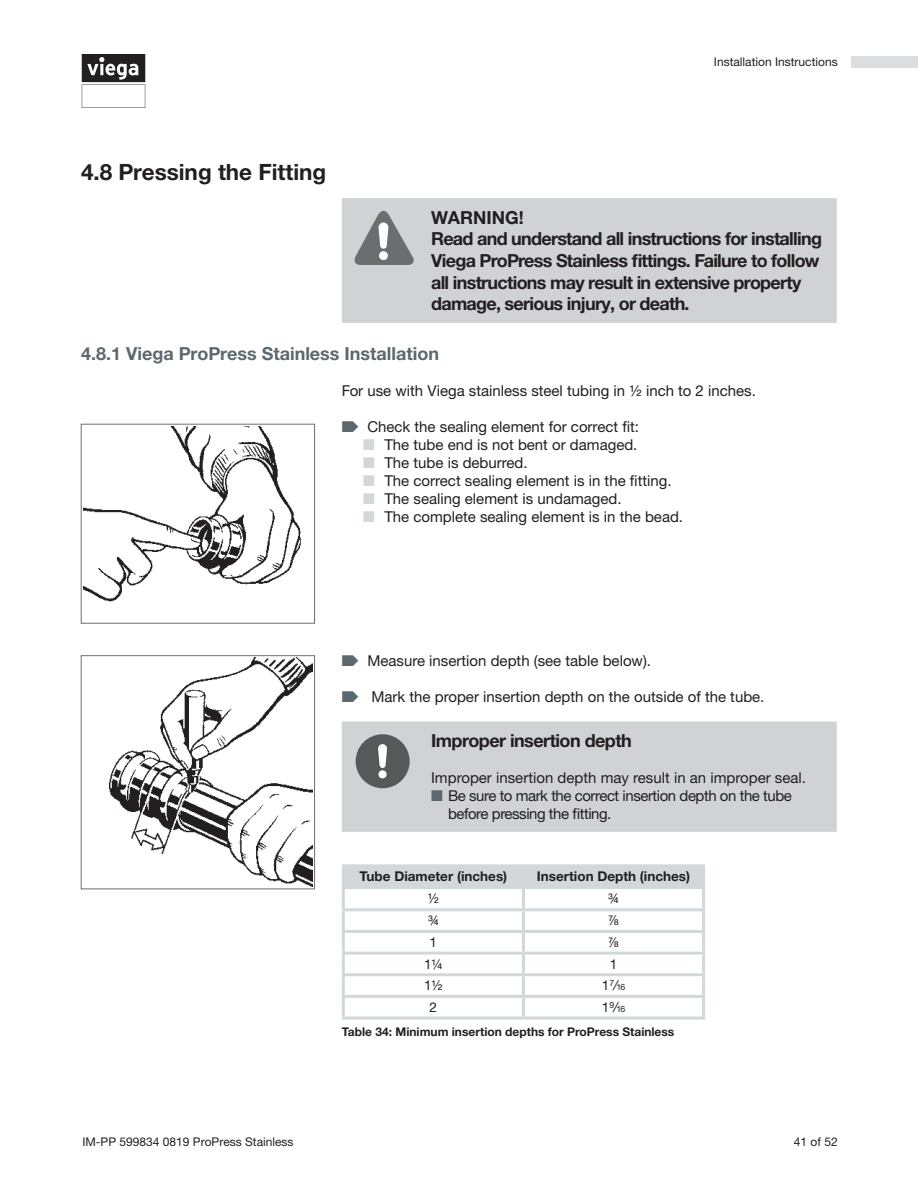
<style>
.page{position:relative;width:918px;height:1188px;background:#fff}
.page>*{position:absolute;margin:0;border:0;box-sizing:border-box;transform-origin:0 0}
.t1{font:22.5px "M Ying Hei PR Cfor Viega W7";color:#231f20}
.t2{font:18px/21.6px "M Ying Hei PR Cfor Viega W7";letter-spacing:-.04em;color:#231f20}
.t3{font:18px "M Ying Hei PR Cfor Viega W7";color:#5c686e}
.t4{font:15px "M Ying Hei PR Cfor Viega W4";color:#231f20}
.t5{font:15px/18px "M Ying Hei PR Cfor Viega W4";letter-spacing:-.03em;color:#231f20}
.t6{font:13.5px "M Ying Hei PR Cfor Viega W7";color:#231f20}
.t7{font:13.5px "M Ying Hei PR Cfor Viega W4";color:#231f20}
.t8{font:12px "M Ying Hei PR Cfor Viega W4";color:#231f20}
.t9{font:12px "M Ying Hei PR Cfor Viega W7";color:#231f20}
.t10{font:8.7px "M Ying Hei PR Cfor Viega W4";color:#231f20}
.s1{color:#5c686e}
.s2{color:#d2d7da}
.s3{font-size:13.5px}
.s4{font-style:italic;font-size:13.5px}
</style>
<div class="page">
<div style="left:851px;top:56px;width:67px;height:11px;background:#dcdddf"></div>
<svg style="left:82px;top:54px;width:63px;height:54px"></svg>
<div style="left:342px;top:722px;width:495px;height:110px;background:#d1d2d4"></div>
<div style="left:356px;top:734px;width:54px;height:54px;background:#57585a;border-radius:50%"></div>
<svg style="left:378px;top:744px;width:9px;height:34px"></svg>
<div style="left:345px;top:867px;width:357px;height:19px;background:#d2d7da"></div>
<hr style="left:342px;top:864px;width:181px;height:3px;background:#d2d7da">
<hr style="left:342px;top:867px;width:3px;height:19px;background:#d2d7da">
<hr style="left:523px;top:864px;width:182px;height:3px;background:#d2d7da">
<hr style="left:522px;top:867px;width:3px;height:19px;background:#d2d7da">
<hr style="left:702px;top:867px;width:3px;height:19px;background:#d2d7da">
<hr style="left:342px;top:886px;width:181px;height:3px;background:#d2d7da">
<hr style="left:342px;top:889px;width:3px;height:19px;background:#d2d7da">
<hr style="left:523px;top:886px;width:182px;height:3px;background:#d2d7da">
<hr style="left:522px;top:889px;width:3px;height:19px;background:#d2d7da">
<hr style="left:702px;top:889px;width:3px;height:19px;background:#d2d7da">
<hr style="left:342px;top:908px;width:181px;height:3px;background:#d2d7da">
<hr style="left:342px;top:911px;width:3px;height:19px;background:#d2d7da">
<hr style="left:523px;top:908px;width:182px;height:3px;background:#d2d7da">
<hr style="left:522px;top:911px;width:3px;height:19px;background:#d2d7da">
<hr style="left:702px;top:911px;width:3px;height:19px;background:#d2d7da">
<hr style="left:342px;top:930px;width:181px;height:3px;background:#d2d7da">
<hr style="left:342px;top:933px;width:3px;height:19px;background:#d2d7da">
<hr style="left:523px;top:930px;width:182px;height:3px;background:#d2d7da">
<hr style="left:522px;top:933px;width:3px;height:19px;background:#d2d7da">
<hr style="left:702px;top:933px;width:3px;height:19px;background:#d2d7da">
<hr style="left:342px;top:952px;width:181px;height:3px;background:#d2d7da">
<hr style="left:342px;top:955px;width:3px;height:18px;background:#d2d7da">
<hr style="left:523px;top:952px;width:182px;height:3px;background:#d2d7da">
<hr style="left:522px;top:955px;width:3px;height:18px;background:#d2d7da">
<hr style="left:702px;top:955px;width:3px;height:18px;background:#d2d7da">
<hr style="left:342px;top:973px;width:181px;height:3px;background:#d2d7da">
<hr style="left:342px;top:976px;width:3px;height:19px;background:#d2d7da">
<hr style="left:523px;top:973px;width:182px;height:3px;background:#d2d7da">
<hr style="left:522px;top:976px;width:3px;height:19px;background:#d2d7da">
<hr style="left:702px;top:976px;width:3px;height:19px;background:#d2d7da">
<hr style="left:342px;top:995px;width:181px;height:3px;background:#d2d7da">
<hr style="left:342px;top:998px;width:3px;height:19px;background:#d2d7da">
<hr style="left:523px;top:995px;width:182px;height:3px;background:#d2d7da">
<hr style="left:522px;top:998px;width:3px;height:19px;background:#d2d7da">
<hr style="left:702px;top:998px;width:3px;height:19px;background:#d2d7da">
<hr style="left:342px;top:1017px;width:181px;height:3px;background:#d2d7da">
<hr style="left:523px;top:1017px;width:182px;height:3px;background:#d2d7da">
<img style="left:109px;top:658px;width:204px;height:229px">
<div style="left:81px;top:655px;width:234px;height:234px;border:1px solid #6c6d70"></div>
<img style="left:83px;top:427px;width:218px;height:175px">
<div style="left:81px;top:424px;width:234px;height:199px;border:1px solid #6c6d70"></div>
<div style="left:342px;top:198px;width:495px;height:125px;background:#d1d2d4"></div>
<svg style="left:355px;top:211px;width:59px;height:54px;background:#a0a1a3"></svg>
<h1 class="t1" style="left:81px;top:158px;width:247px">4.8 Pressing the Fitting</h1>
<p class="t8" style="left:714px;top:54px;width:125px">Installation Instructions</p>
<p class="t2" style="left:431px;top:206px;width:392px">WARNING!<br>Read and understand all instructions for installing Viega ProPress Stainless fittings. Failure to follow all instructions may result in extensive property damage, serious injury, or death.</p>
<p class="t3" style="left:81px;top:343px;width:360px">4.8.1 Viega ProPress Stainless Installation</p>
<p class="t4" style="left:342px;top:381px;width:416px">For use with Viega stainless steel tubing in ½ inch to 2 inches.</p>
<p class="t4" style="left:342px;top:417px;width:299px"><span class="s1">▶</span> Check the sealing element for correct fit:</p>
<p class="t4" style="left:363px;top:435px;width:276px"><span class="s2">■</span> The tube end is not bent or damaged.</p>
<p class="t4" style="left:363px;top:453px;width:166px"><span class="s2">■</span> The tube is deburred.</p>
<p class="t4" style="left:363px;top:471px;width:310px"><span class="s2">■</span> The correct sealing element is in the fitting.</p>
<p class="t4" style="left:363px;top:489px;width:260px"><span class="s2">■</span> The sealing element is undamaged.</p>
<p class="t4" style="left:363px;top:507px;width:322px"><span class="s2">■</span> The complete sealing element is in the bead.</p>
<p class="t4" style="left:342px;top:651px;width:311px"><span class="s1">▶</span> Measure insertion depth (see table below).</p>
<p class="t4" style="left:342px;top:687px;width:424px"><span class="s1">▶</span> Mark the proper insertion depth on the outside of the tube.</p>
<p class="t2" style="left:431px;top:730px;width:202px">Improper insertion depth</p>
<p class="t4" style="left:431px;top:769px;width:376px">Improper insertion depth may result in an improper seal.</p>
<p class="t5" style="left:448px;top:787px;width:345px;text-indent:-17px"><span class="s1">■</span> Be sure to mark the correct insertion depth on the tube before pressing the fitting.</p>
<p class="t6" style="left:360px;top:868px;width:149px">Tube Diameter (inches)</p>
<p class="t6" style="left:537px;top:868px;width:155px">Insertion Depth (inches)</p>
<p class="t7" style="left:428px;top:890px;width:13px">½</p>
<p class="t7" style="left:608px;top:890px;width:13px">¾</p>
<p class="t7" style="left:428px;top:912px;width:13px">¾</p>
<p class="t7" style="left:608px;top:912px;width:13px">⅞</p>
<p class="t7" style="left:430px;top:934px;width:9px">1</p>
<p class="t7" style="left:608px;top:934px;width:13px">⅞</p>
<p class="t7" style="left:424px;top:956px;width:20px">1¼</p>
<p class="t7" style="left:610px;top:956px;width:9px">1</p>
<p class="t7" style="left:424px;top:977px;width:20px">1½</p>
<p class="t10" style="left:602px;top:982px;width:25px"><span class="s3">1</span> 7<span class="s4">/</span>16</p>
<p class="t7" style="left:430px;top:999px;width:9px">2</p>
<p class="t10" style="left:602px;top:1004px;width:25px"><span class="s3">1</span> 9<span class="s4">/</span>16</p>
<p class="t9" style="left:342px;top:1024px;width:334px">Table 34: Minimum insertion depths for ProPress Stainless</p>
<p class="t8" style="left:82px;top:1135px;width:213px">IM-PP 599834 0819 ProPress Stainless</p>
<p class="t8" style="left:794px;top:1135px;width:45px">41 of 52</p>
</div>
